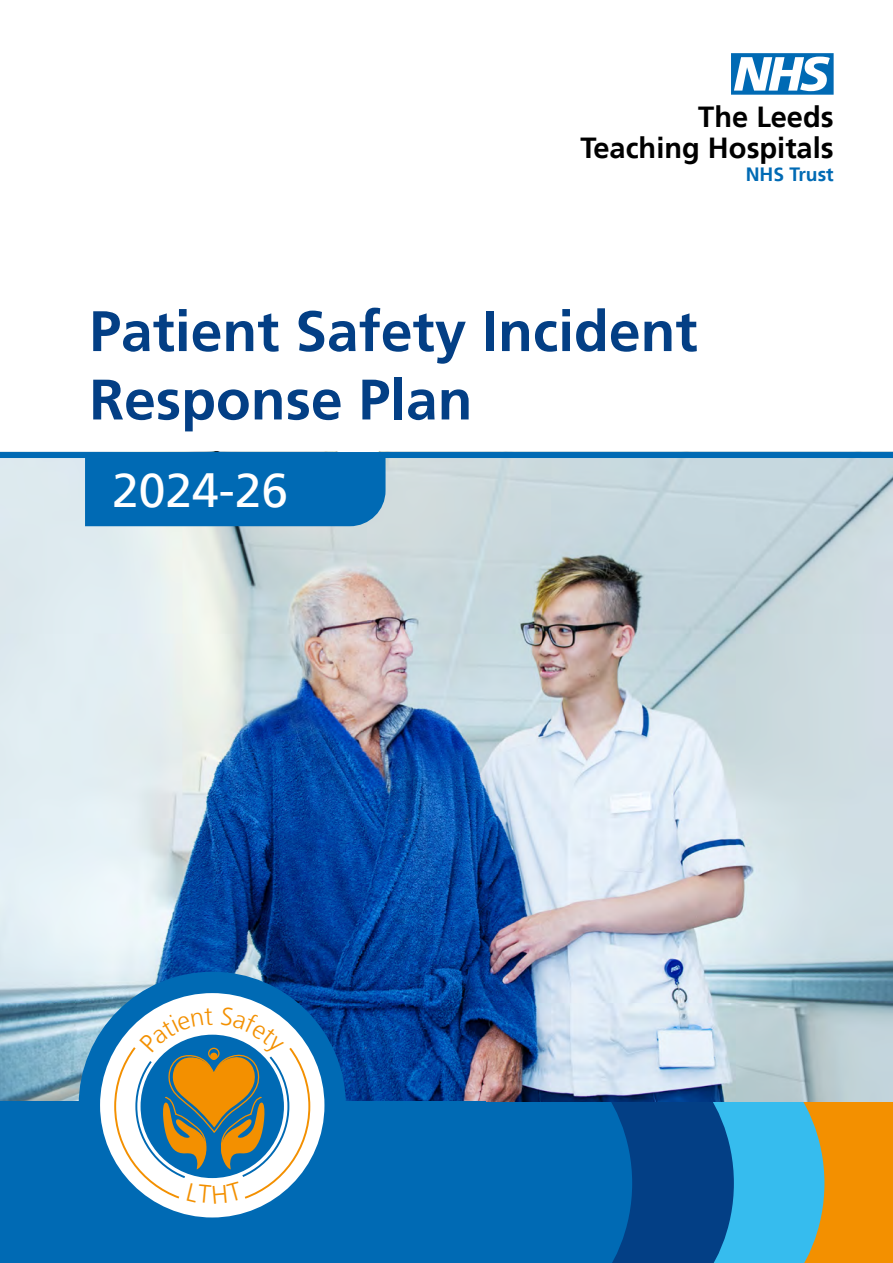
<style>
.page{position:relative;width:893px;height:1263px;background:#fff}
.page>*{position:absolute;margin:0;border:0;box-sizing:border-box;transform-origin:0 0}
.t1{font:58.2px "NHS";color:#006ab4}
.t2{font:700 57px/68.4px "Frutiger LT";color:#033f85}
.t3{font:48px "Frutiger LT";color:#fff}
.t4{font:700 28.95px "Frutiger LT";color:#000}
.t5{font:700 19.2px "Frutiger LT";color:#006ab4}
</style>
<div class="page">
<div style="left:824px;top:1101px;width:69px;height:162px;background:#f39000"></div>
<svg style="left:734px;top:1101px;width:90px;height:162px;fill:#36bcee"></svg>
<div style="left:632px;top:1101px;width:102px;height:162px;background:#033f85"></div>
<div style="left:485px;top:1101px;width:147px;height:162px;background:#006ab4"></div>
<img style="left:0;top:451px;width:893px;height:650px">
<div style="left:0;top:1101px;width:485px;height:162px;background:#006ab4"></div>
<div style="left:0;top:452px;width:893px;height:6px;background:#006ab4"></div>
<div style="left:85px;top:458px;width:301px;height:68px;background:#006ab4"></div>
<div style="left:79px;top:972px;width:267px;height:267px;background:#006ab4;border-radius:50%"></div>
<div style="left:100px;top:993px;width:224px;height:224px;background:#fff;border-radius:50%"></div>
<svg style="left:113px;top:1007px;width:198px;height:196px"></svg>
<p class="t1" style="left:731px;top:41px;width:104px">n</p>
<p class="t4" style="left:698px;top:100px;width:137px">The Leeds</p>
<p class="t4" style="left:580px;top:131px;width:255px">Teaching Hospitals</p>
<p class="t5" style="left:746px;top:164px;width:90px">NHS Trust</p>
<p class="t2" style="left:89px;top:297px;width:610px">Patient Safety Incident<br>Response Plan</p>
<p class="t3" style="left:112px;top:462px;width:178px">2024-26</p>
</div>
